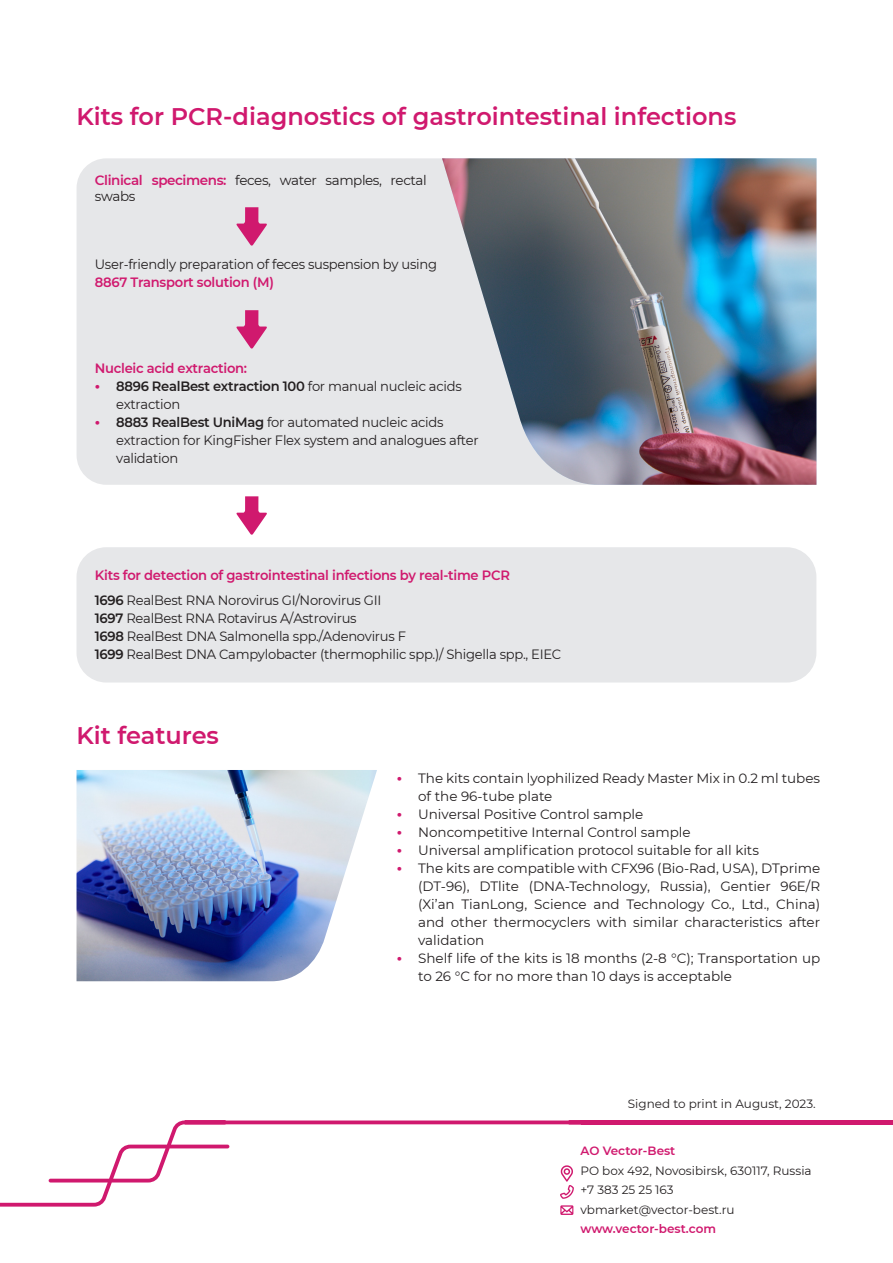
<style>
.page{position:relative;width:893px;height:1263px;background:#fff}
.page>*{position:absolute;margin:0;border:0;box-sizing:border-box;transform-origin:0 0}
.t1{font:600 24px "Montserrat";color:#d0196e}
.Black_Body_Text{font:13.5px/18px "Montserrat";letter-spacing:-.02em;color:#231f20}
.Black_Body_Text-2{font:13.5px/18px "Montserrat";color:#231f20}
.Black_Body_Text-3{font:600 13.5px "Montserrat";letter-spacing:-.02em;color:#d0196e}
.t2{font:12px "Montserrat";color:#231f20}
.t3{font:600 12px "Montserrat";color:#d0196e}
.s1{font-weight:600;color:#d0196e}
.s2{font-weight:700;font-size:15px;color:#d0196e}
.s3{font-weight:600}
</style>
<div class="page">
<svg style="left:0;top:1120px;width:893px;height:86px"></svg>
<svg style="left:560px;top:1165px;width:14px;height:34px"></svg>
<svg style="left:560px;top:1205px;width:13px;height:10px"></svg>
<div style="left:77px;top:547px;width:739px;height:135px;background:#e6e7e9;border-radius:30px"></div>
<div style="left:77px;top:158px;width:731px;height:327px;background:#e6e7e9;border-radius:30px"></div>
<img style="left:442px;top:158px;width:374px;height:327px">
<svg style="left:236px;top:207px;width:31px;height:39px"></svg>
<img style="left:77px;top:770px;width:300px;height:211px">
<svg style="left:236px;top:310px;width:31px;height:39px"></svg>
<svg style="left:236px;top:496px;width:31px;height:39px"></svg>
<p class="t1" style="left:77px;top:100px;width:661px">Kits for PCR-diagnostics of gastrointestinal infections</p>
<p class="Black_Body_Text" style="left:95px;top:171px;width:333px;line-height:16.2px"><span class="s1">Clinical specimens:</span> feces, water samples, rectal swabs</p>
<p class="Black_Body_Text" style="left:95px;top:255px;width:344px">User-friendly preparation of feces suspension by using<br><span class="s1">8867 Transport solution (M)</span></p>
<p class="Black_Body_Text-3" style="left:95px;top:359px;width:154px">Nucleic acid extraction:</p>
<p class="Black_Body_Text" style="left:116px;top:377px;width:347px;text-indent:-21px"><span class="s2">•</span> <span class="s3">8896 RealBest extraction 100</span> for manual nucleic acids extraction</p>
<p class="Black_Body_Text" style="left:116px;top:413px;width:364px;text-indent:-21px"><span class="s2">•</span> <span class="s3">8883 RealBest UniMag</span> for automated nucleic acids extraction for KingFisher Flex system and analogues after validation</p>
<p class="Black_Body_Text-3" style="left:95px;top:565px;width:416px">Kits for detection of gastrointestinal infections by real-time PCR</p>
<p class="Black_Body_Text" style="left:95px;top:591px;width:288px"><span class="s3">1696</span> RealBest RNA Norovirus GI/Norovirus GII</p>
<p class="Black_Body_Text" style="left:95px;top:609px;width:263px"><span class="s3">1697</span> RealBest RNA Rotavirus A/Astrovirus</p>
<p class="Black_Body_Text" style="left:95px;top:627px;width:313px"><span class="s3">1698</span> RealBest DNA Salmonella spp./Adenovirus F</p>
<p class="Black_Body_Text" style="left:95px;top:645px;width:468px"><span class="s3">1699</span> RealBest DNA Campylobacter (thermophilic spp.)/ Shigella spp., EIEC</p>
<p class="t1" style="left:77px;top:718px;width:144px">Kit features</p>
<p class="Black_Body_Text-2" style="left:418px;top:769px;width:404px;text-indent:-21px"><span class="s2">•</span> The kits contain lyophilized Ready Master Mix in 0.2 ml tubes of the 96-tube plate</p>
<p class="Black_Body_Text-2" style="left:397px;top:805px;width:248px"><span class="s2">•</span> Universal Positive Control sample</p>
<p class="Black_Body_Text-2" style="left:397px;top:823px;width:295px"><span class="s2">•</span> Noncompetitive Internal Control sample</p>
<p class="Black_Body_Text-2" style="left:397px;top:841px;width:364px"><span class="s2">•</span> Universal amplification protocol suitable for all kits</p>
<p class="Black_Body_Text" style="left:418px;top:859px;width:404px;text-align:justify;text-indent:-21px"><span class="s2">•</span> The kits are compatible with CFX96 (Bio-Rad, USA), DTprime (DT-96), DTlite (DNA-Technology, Russia), Gentier 96E/R (Xi’an TianLong, Science and Technology Co., Ltd., China) and other thermocyclers with similar characteristics after validation</p>
<p class="Black_Body_Text-2" style="left:418px;top:949px;width:404px;text-indent:-21px"><span class="s2">•</span> Shelf life of the kits is 18 months (2-8 °C); Transportation up to 26 °C for no more than 10 days is acceptable</p>
<p class="t2" style="left:628px;top:1095px;width:189px">Signed to print in August, 2023.</p>
<p class="t3" style="left:580px;top:1142px;width:96px">AO Vector-Best</p>
<p class="t2" style="left:580px;top:1162px;width:233px">PO box 492, Novosibirsk, 630117, Russia</p>
<p class="t2" style="left:580px;top:1181px;width:95px">+7 383 25 25 163</p>
<p class="t2" style="left:580px;top:1201px;width:156px">vbmarket@vector-best.ru</p>
<p class="t3" style="left:580px;top:1220px;width:137px">www.vector-best.com</p>
</div>
